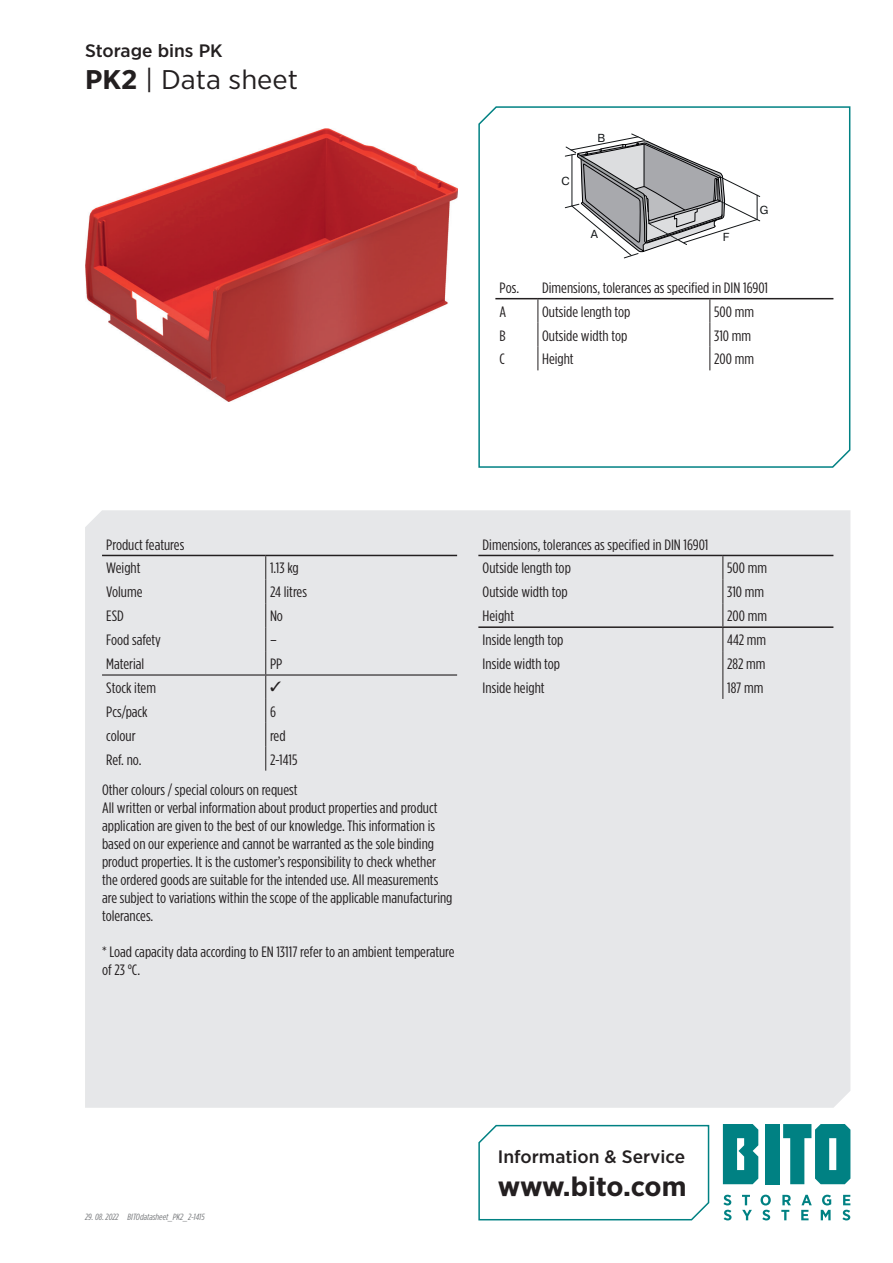
<style>
.page{position:relative;width:893px;height:1263px;background:#fff}
.page>*{position:absolute;margin:0;border:0;box-sizing:border-box;transform-origin:0 0}
.t1{font:27px "Gotham Narrow";color:#231f20;scale:1.1 1}
.t2{font:700 27px "Gotham Narrow";letter-spacing:-.015em;color:#231f20;scale:1.1 1}
.t3{font:500 18px "Gotham Narrow";color:#231f20;scale:1.1 1}
.t4{font:15px/18px "Gotham Condensed";color:#231f20;scale:1.1 1}
.t5{font:11.55px "Bito Pragmatica";color:#131618}
.t6{font:italic 9px "Gotham Condensed";color:#76787b;scale:1.1 1}
.s1{font-weight:700}
</style>
<div class="page">
<div style="left:85px;top:510px;width:765px;height:598px;background:#e6e7e9"></div>
<div style="left:765px;top:1124px;width:15px;height:60px;background:#008183"></div>
<svg style="left:723px;top:1124px;width:35px;height:60px;background:#1e8f91"></svg>
<svg style="left:783px;top:1124px;width:67px;height:60px"></svg>
<svg style="left:723px;top:1195px;width:8px;height:25px"></svg>
<svg style="left:742px;top:1195px;width:10px;height:25px"></svg>
<svg style="left:761px;top:1195px;width:10px;height:25px"></svg>
<svg style="left:781px;top:1195px;width:10px;height:25px"></svg>
<svg style="left:801px;top:1195px;width:11px;height:25px"></svg>
<svg style="left:821px;top:1195px;width:10px;height:25px"></svg>
<svg style="left:842px;top:1195px;width:8px;height:25px"></svg>
<svg style="left:478px;top:1124px;width:232px;height:97px"></svg>
<svg style="left:478px;top:106px;width:373px;height:362px"></svg>
<hr style="left:102px;top:555px;width:164px;height:1px;background:#231f20">
<hr style="left:266px;top:555px;width:191px;height:1px;background:#231f20">
<hr style="left:102px;top:674px;width:164px;height:1px;background:#231f20">
<hr style="left:266px;top:674px;width:191px;height:1px;background:#231f20">
<hr style="left:478px;top:555px;width:245px;height:1px;background:#231f20">
<hr style="left:723px;top:555px;width:110px;height:1px;background:#231f20">
<hr style="left:478px;top:626px;width:245px;height:2px;background:#231f20">
<hr style="left:723px;top:626px;width:110px;height:2px;background:#231f20">
<svg style="left:722px;top:556px;width:1px;height:143px"></svg>
<img style="left:85px;top:129px;width:372px;height:272px">
<svg style="left:565px;top:134px;width:195px;height:124px"></svg>
<hr style="left:495px;top:298px;width:43px;height:1px;background:#231f20">
<hr style="left:538px;top:298px;width:172px;height:1px;background:#231f20">
<hr style="left:710px;top:298px;width:123px;height:1px;background:#231f20">
<svg style="left:537px;top:299px;width:1px;height:71px"></svg>
<svg style="left:709px;top:299px;width:1px;height:71px"></svg>
<svg style="left:265px;top:556px;width:16px;height:215px;background:#d8d9db"></svg>
<p class="t3" style="left:85px;top:39px;width:127px">Storage bins PK</p>
<h1 class="t1" style="left:85px;top:63px;width:195px"><span class="s1">PK2</span> | Data sheet</h1>
<p class="t5" style="left:561px;top:174px;width:10px">C</p>
<p class="t5" style="left:597px;top:131px;width:9px">B</p>
<p class="t5" style="left:591px;top:226px;width:9px">A</p>
<p class="t5" style="left:723px;top:230px;width:8px">F</p>
<p class="t5" style="left:760px;top:202px;width:10px">G</p>
<p class="t4" style="left:500px;top:278px;width:19px">Pos.</p>
<p class="t4" style="left:542px;top:278px;width:207px">Dimensions, tolerances as specified in DIN 16901</p>
<p class="t4" style="left:500px;top:302px;width:8px">A</p>
<p class="t4" style="left:542px;top:302px;width:82px">Outside length top</p>
<p class="t4" style="left:714px;top:302px;width:38px">500 mm</p>
<p class="t4" style="left:500px;top:326px;width:7px">B</p>
<p class="t4" style="left:542px;top:326px;width:79px">Outside width top</p>
<p class="t4" style="left:714px;top:326px;width:35px">310 mm</p>
<p class="t4" style="left:500px;top:350px;width:6px">C</p>
<p class="t4" style="left:542px;top:350px;width:30px">Height</p>
<p class="t4" style="left:714px;top:350px;width:38px">200 mm</p>
<p class="t4" style="left:106px;top:532px;width:72px;line-height:23.9px">Product features<br>Weight</p>
<p class="t4" style="left:270px;top:559px;width:28px">1.13 kg</p>
<p class="t4" style="left:106px;top:583px;width:34px">Volume</p>
<p class="t4" style="left:270px;top:583px;width:35px">24 litres</p>
<p class="t4" style="left:106px;top:607px;width:17px">ESD</p>
<p class="t4" style="left:270px;top:607px;width:13px">No</p>
<p class="t4" style="left:106px;top:631px;width:51px">Food safety</p>
<p class="t4" style="left:270px;top:631px;width:8px">–</p>
<p class="t4" style="left:106px;top:655px;width:36px">Material</p>
<p class="t4" style="left:270px;top:655px;width:13px">PP</p>
<p class="t4" style="left:106px;top:679px;width:47px">Stock item</p>
<p class="t4" style="left:106px;top:702px;width:39px">Pcs/pack</p>
<p class="t4" style="left:270px;top:702px;width:7px">6</p>
<p class="t4" style="left:106px;top:726px;width:28px">colour</p>
<p class="t4" style="left:270px;top:726px;width:16px">red</p>
<p class="t4" style="left:106px;top:750px;width:34px">Ref. no.</p>
<p class="t4" style="left:270px;top:750px;width:26px">2-1415</p>
<p class="t4" style="left:102px;top:780px;width:320px">Other colours / special colours on request<br>All written or verbal information about product properties and product application are given to the best of our knowledge. This information is based on our experience and cannot be warranted as the sole binding product properties. It is the customer’s responsibility to check whether the ordered goods are suitable for the intended use. All measurements are subject to variations within the scope of the applicable manufacturing tolerances.</p>
<p class="t4" style="left:102px;top:942px;width:322px">* Load capacity data according to EN 13117 refer to an ambient temperature of 23 °C.</p>
<p class="t4" style="left:483px;top:532px;width:207px;line-height:23.9px">Dimensions, tolerances as specified in DIN 16901<br>Outside length top</p>
<p class="t4" style="left:727px;top:559px;width:38px">500 mm</p>
<p class="t4" style="left:483px;top:583px;width:79px">Outside width top</p>
<p class="t4" style="left:727px;top:583px;width:35px">310 mm</p>
<p class="t4" style="left:483px;top:607px;width:30px">Height</p>
<p class="t4" style="left:727px;top:607px;width:38px">200 mm</p>
<p class="t4" style="left:483px;top:631px;width:75px">Inside length top</p>
<p class="t4" style="left:727px;top:631px;width:37px">442 mm</p>
<p class="t4" style="left:483px;top:655px;width:72px">Inside width top</p>
<p class="t4" style="left:727px;top:655px;width:36px">282 mm</p>
<p class="t4" style="left:483px;top:679px;width:58px">Inside height</p>
<p class="t4" style="left:727px;top:679px;width:34px">187 mm</p>
<p class="t6" style="left:85px;top:1212px;width:32px">29. 08. 2022</p>
<p class="t6" style="left:128px;top:1212px;width:72px">BITOdatasheet_PK2_2-1415</p>
<p class="t3" style="left:498px;top:1145px;width:172px">Information &amp; Service</p>
<h1 class="t2" style="left:498px;top:1169px;width:173px">www.bito.com</h1>
</div>
